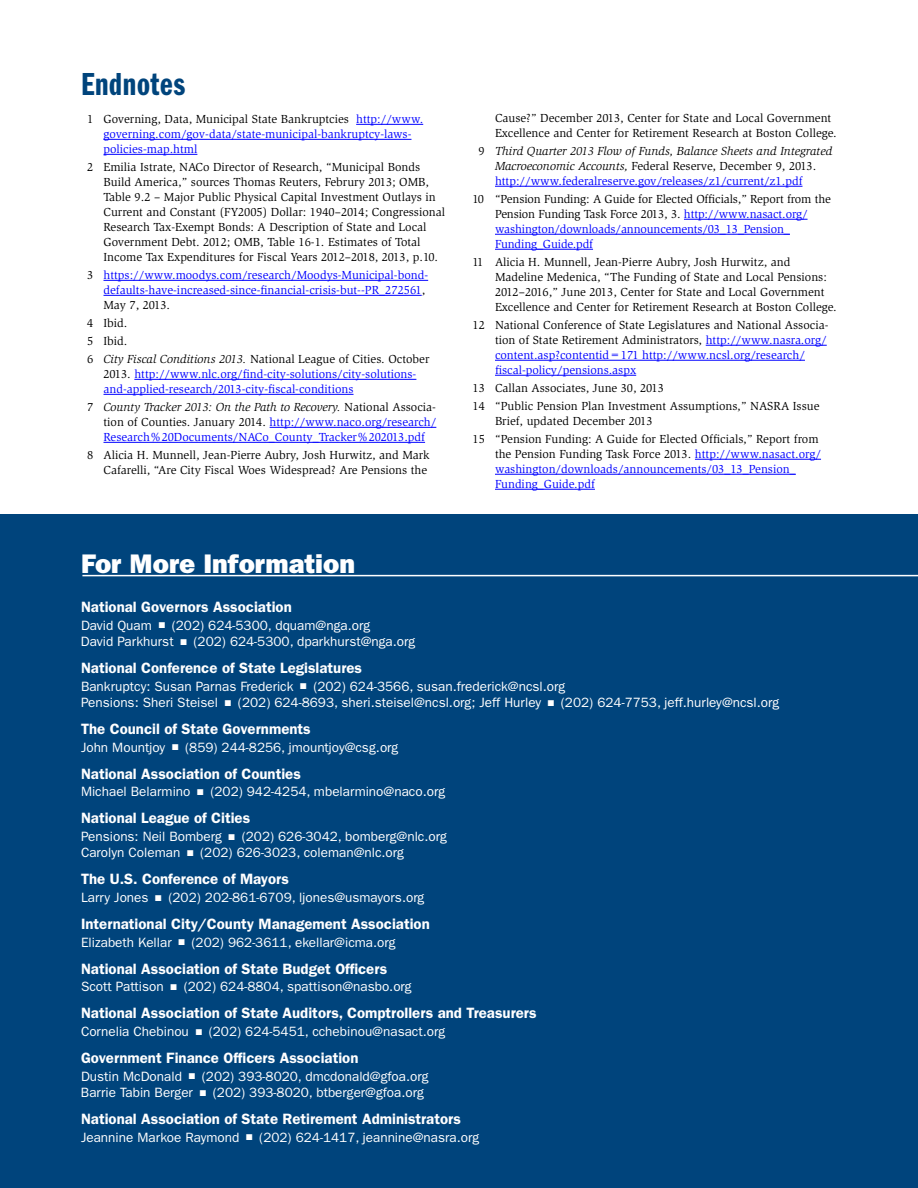
<style>
.page{position:relative;width:918px;height:1188px;background:#fff}
.page>*{position:absolute;margin:0;border:0;box-sizing:border-box;transform-origin:0 0}
.t1{font:33px "ITC Franklin Gothic Std Dm Cp";letter-spacing:.02em;color:#00447c}
.t2{font:27px "ITC Franklin Gothic Std Hvy";color:#fff}
.t3{font:600 15px "ITC Franklin Gothic Std";color:#fff}
.t4{font:13.5px/16.2px "ITC Franklin Gothic Std";color:#fff}
.t5{font:12px/15px "Slimbach Std";color:#000}
.t6{font:12px/15px "Slimbach Std";color:#00f}
.t7{font:italic 12px/15px "Slimbach Std";color:#000}
.s1{color:#000}
.s2{font-style:italic}
.s3{font-style:italic;color:#000}
.s4{font-style:normal}
.s5{font-style:normal;color:#00f}
.s6{color:#00f}
</style>
<div class="page">
<div style="left:0;top:515px;width:918px;height:673px;background:#00447c"></div>
<hr style="left:356px;top:124px;width:67px;height:1px;background:#00f">
<hr style="left:104px;top:139px;width:307px;height:1px;background:#00f">
<hr style="left:104px;top:154px;width:93px;height:1px;background:#00f">
<hr style="left:104px;top:280px;width:324px;height:1px;background:#00f">
<hr style="left:104px;top:295px;width:318px;height:1px;background:#00f">
<hr style="left:134px;top:379px;width:282px;height:1px;background:#00f">
<hr style="left:104px;top:394px;width:250px;height:1px;background:#00f">
<hr style="left:270px;top:427px;width:166px;height:1px;background:#00f">
<hr style="left:104px;top:442px;width:321px;height:1px;background:#00f">
<hr style="left:82px;top:575px;width:836px;height:1px;background:#fff">
<hr style="left:495px;top:186px;width:307px;height:1px;background:#00f">
<hr style="left:684px;top:219px;width:124px;height:1px;background:#00f">
<hr style="left:495px;top:234px;width:295px;height:1px;background:#00f">
<hr style="left:495px;top:249px;width:98px;height:1px;background:#00f">
<hr style="left:706px;top:345px;width:121px;height:1px;background:#00f">
<hr style="left:495px;top:360px;width:310px;height:1px;background:#00f">
<hr style="left:495px;top:375px;width:141px;height:1px;background:#00f">
<hr style="left:695px;top:459px;width:126px;height:1px;background:#00f">
<hr style="left:495px;top:474px;width:301px;height:1px;background:#00f">
<hr style="left:495px;top:489px;width:100px;height:1px;background:#00f">
<h1 class="t1" style="left:81px;top:66px;width:106px">Endnotes</h1>
<p class="t6" style="left:104px;top:112px;width:321px;text-indent:-16px"><span class="s1">1 Governing, Data, Municipal State Bankruptcies</span> http://www. governing.com/gov-data/state-municipal-bankruptcy-laws&shy;policies-map.html</p>
<p class="t5" style="left:104px;top:160px;width:343px;text-indent:-16px">2 Emilia Istrate, NACo Director of Research, “Municipal Bonds Build America,” sources Thomas Reuters, Februry 2013; OMB, Table 9.2 – Major Public Physical Capital Investment Outlays in Current and Constant (FY2005) Dollar: 1940–2014; Congressional Research Tax-Exempt Bonds: A Description of State and Local Government Debt. 2012; OMB, Table 16-1. Estimates of Total Income Tax Expenditures for Fiscal Years 2012–2018, 2013, p.10.</p>
<p class="t6" style="left:104px;top:268px;width:326px;text-indent:-16px"><span class="s1">3</span> https://www.moodys.com/research/Moodys-Municipal-bond&shy;defaults-have-increased-since-financial-crisis-but--PR_272561<span class="s1">,<br>May 7, 2013.</span></p>
<p class="t5" style="left:87px;top:314px;width:344px;line-height:18px">4 Ibid.<br>5 Ibid.<br>6 <span class="s2">City Fiscal Conditions 2013.</span> National League of Cities. October</p>
<p class="t6" style="left:104px;top:367px;width:314px"><span class="s1">2013.</span> http://www.nlc.org/find-city-solutions/city-solutions&shy;and-applied-research/2013-city-fiscal-conditions</p>
<p class="t6" style="left:104px;top:400px;width:334px;text-align:justify;text-indent:-16px"><span class="s1">7</span> <span class="s3">County Tracker 2013: On the Path to Recovery.</span> <span class="s1">National Associa&shy;tion of Counties. January 2014.</span> http://www.naco.org/research/ Research%20Documents/NACo_County_Tracker%202013.pdf</p>
<p class="t5" style="left:87px;top:448px;width:344px;text-align:right">8 Alicia H. Munnell, Jean-Pierre Aubry, Josh Hurwitz, and Mark<br>Cafarelli, “Are City Fiscal Woes Widespread? Are Pensions the</p>
<p class="t5" style="left:495px;top:111px;width:343px">Cause?” December 2013, Center for State and Local Government<br>Excellence and Center for Retirement Research at Boston College.</p>
<p class="t7" style="left:495px;top:144px;width:339px;text-indent:-16px"><span class="s4">9</span> Third Quarter 2013 Flow of Funds, Balance Sheets and Integrated<br>Macroeconomic Accounts, <span class="s4">Federal Reserve, December 9, 2013. </span><span class="s5">http://www.federalreserve.gov/releases/z1/current/z1.pdf</span></p>
<p class="t5" style="left:495px;top:192px;width:337px;text-indent:-22px">10 “Pension Funding: A Guide for Elected Officials,” Report from the Pension Funding Task Force 2013, 3. <span class="s6">http://www.nasact.org/ washington/downloads/announcements/03_13_Pension_ Funding_Guide.pdf</span></p>
<p class="t5" style="left:495px;top:255px;width:343px;text-indent:-22px">11 Alicia H. Munnell, Jean-Pierre Aubry, Josh Hurwitz, and Madeline Medenica, “The Funding of State and Local Pensions:<br>2012–2016,” June 2013, Center for State and Local Government Excellence and Center for Retirement Research at Boston College.</p>
<p class="t6" style="left:495px;top:318px;width:335px;text-indent:-22px"><span class="s1">12 National Conference of State Legislatures and National Associa&shy;tion of State Retirement Administrators,</span> http://www.nasra.org/ content.asp?contentid=171 http://www.ncsl.org/research/ fiscal-policy/pensions.aspx</p>
<p class="t5" style="left:472px;top:379px;width:349px;line-height:18px">13 Callan Associates, June 30, 2013<br>14 “Public Pension Plan Investment Assumptions,” NASRA Issue</p>
<p class="t5" style="left:472px;top:412px;width:348px;line-height:18px;text-indent:22px">Brief, updated December 2013<br>15 “Pension Funding: A Guide for Elected Officials,” Report from</p>
<p class="t6" style="left:495px;top:447px;width:328px"><span class="s1">the Pension Funding Task Force 2013.</span> http://www.nasact.org/ washington/downloads/announcements/03_13_Pension_<br>Funding_Guide.pdf</p>
<h2 class="t2" style="left:81px;top:548px;width:276px">For More Information</h2>
<p class="t3" style="left:81px;top:598px;width:212px">National Governors Association</p>
<p class="t4" style="left:81px;top:617px;width:336px">David Quam ■ (202) 624-5300, dquam@nga.org<br>David Parkhurst ■ (202) 624-5300, dparkhurst@nga.org</p>
<p class="t3" style="left:81px;top:659px;width:283px">National Conference of State Legislatures</p>
<p class="t4" style="left:81px;top:678px;width:700px">Bankruptcy: Susan Parnas Frederick ■ (202) 624-3566, susan.frederick@ncsl.org<br>Pensions: Sheri Steisel ■ (202) 624-8693, sheri.steisel@ncsl.org; Jeff Hurley ■ (202) 624-7753, jeff.hurley@ncsl.org</p>
<p class="t3" style="left:81px;top:720px;width:231px">The Council of State Governments</p>
<p class="t4" style="left:81px;top:739px;width:319px">John Mountjoy ■ (859) 244-8256, jmountjoy@csg.org</p>
<p class="t3" style="left:81px;top:765px;width:221px">National Association of Counties</p>
<p class="t4" style="left:81px;top:784px;width:366px">Michael Belarmino ■ (202) 942-4254, mbelarmino@naco.org</p>
<p class="t3" style="left:81px;top:809px;width:171px">National League of Cities</p>
<p class="t4" style="left:81px;top:829px;width:367px">Pensions: Neil Bomberg ■ (202) 626-3042, bomberg@nlc.org<br>Carolyn Coleman ■ (202) 626-3023, coleman@nlc.org</p>
<p class="t3" style="left:81px;top:870px;width:210px">The U.S. Conference of Mayors</p>
<p class="t4" style="left:81px;top:889px;width:345px">Larry Jones ■ (202) 202-861-6709, ljones@usmayors.org</p>
<p class="t3" style="left:81px;top:915px;width:350px">International City/County Management Association</p>
<p class="t4" style="left:81px;top:934px;width:316px">Elizabeth Kellar ■ (202) 962-3611, ekellar@icma.org</p>
<p class="t3" style="left:81px;top:960px;width:308px">National Association of State Budget Officers</p>
<p class="t4" style="left:81px;top:979px;width:332px">Scott Pattison ■ (202) 624-8804, spattison@nasbo.org</p>
<p class="t3" style="left:81px;top:1004px;width:457px">National Association of State Auditors, Comptrollers and Treasurers</p>
<p class="t4" style="left:81px;top:1024px;width:366px">Cornelia Chebinou ■ (202) 624-5451, cchebinou@nasact.org</p>
<p class="t3" style="left:81px;top:1049px;width:279px">Government Finance Officers Association</p>
<p class="t4" style="left:81px;top:1068px;width:349px">Dustin McDonald ■ (202) 393-8020, dmcdonald@gfoa.org<br>Barrie Tabin Berger ■ (202) 393-8020, btberger@gfoa.org</p>
<p class="t3" style="left:81px;top:1110px;width:382px">National Association of State Retirement Administrators</p>
<p class="t4" style="left:81px;top:1129px;width:400px">Jeannine Markoe Raymond ■ (202) 624-1417, jeannine@nasra.org</p>
</div>
